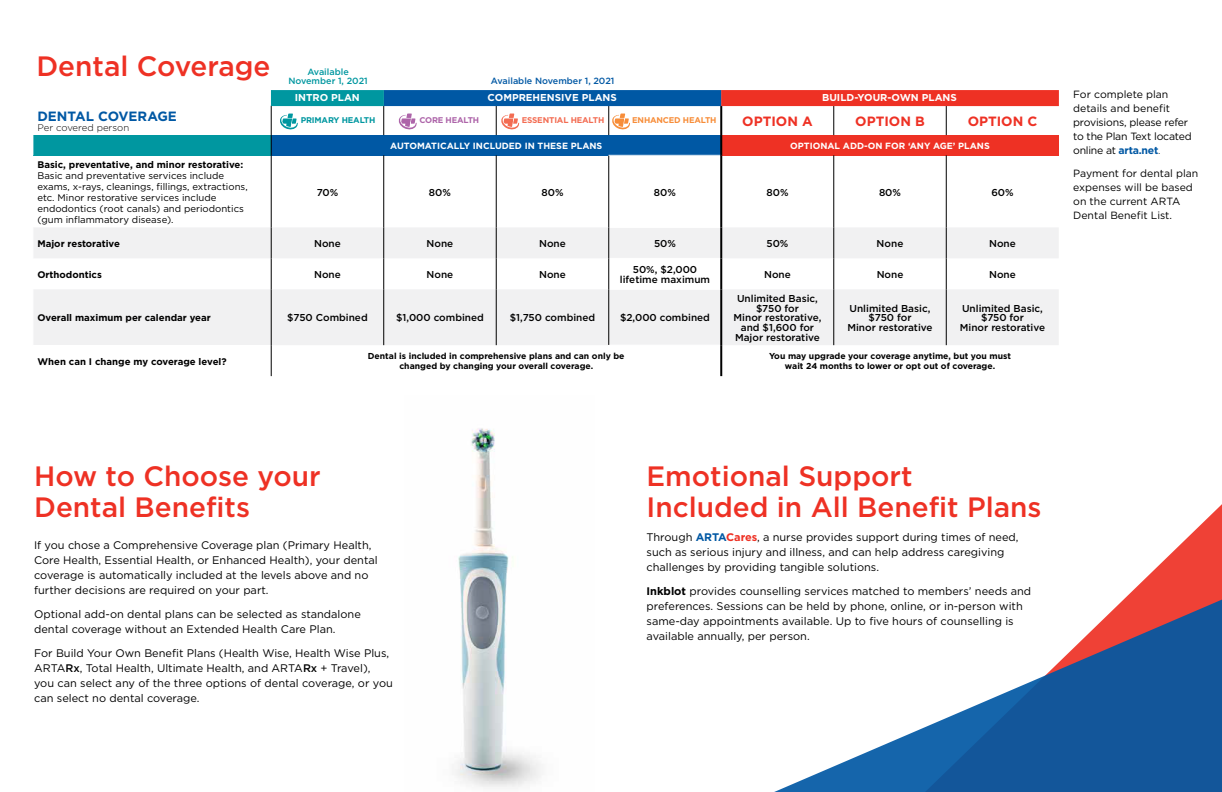
<style>
.page{position:relative;width:1222px;height:792px;background:#fff}
.page>*{position:absolute;margin:0;border:0;box-sizing:border-box;transform-origin:0 0}
.t1{font:500 28px/31px "Gotham HTF";color:#ee3124}
.t2{font:700 13.4px "Gotham HTF";color:#ee3124}
.t3{font:700 13.4px "Gotham HTF";color:#0058a4}
.t4{font:11px/15px "Gotham HTF";color:#000}
.t5{font:10.5px/14px "Gotham HTF";letter-spacing:-.02em;color:#000}
.t6{font:10.5px/14px "Gotham HTF";color:#000}
.t7{font:500 10px/9.6px "Gotham HTF";color:#000;text-align:center}
.t8{font:700 10px "Gotham HTF";color:#fff}
.t9{font:9.6px/11px "Gotham HTF";color:#000}
.t10{font:700 9.6px "Gotham HTF";color:#000}
.t11{font:300 9.6px "Gotham HTF";color:#000}
.t12{font:700 9px "Gotham HTF";color:#fff}
.t13{font:500 9px "Gotham HTF";color:#0058a4}
.t14{font:500 9px/9px "Gotham HTF";color:#0097a0;text-align:center}
.t15{font:700 8.6px/9.6px "Gotham HTF";color:#000;text-align:center}
.t16{font:700 8.3px "Gotham HTF";letter-spacing:-.02em;color:#f36c52}
.t17{font:700 8.3px "Gotham HTF";letter-spacing:-.02em;color:#f78d39}
.t18{font:700 8.3px "Gotham HTF";letter-spacing:-.02em;color:#0097a0}
.t19{font:700 8.3px "Gotham HTF";letter-spacing:-.02em;color:#ad64a9}
.s1{font-weight:700;color:#0058a4}
.s2{font-weight:300}
.s3{font-weight:500}
.s4{font-weight:700;color:#ee3124}
.s5{font-weight:700}
</style>
<div class="page">
<img style="left:455px;top:428px;width:86px;height:359px">
<div style="left:33px;top:135px;width:238px;height:20px;background:#0097a0"></div>
<div style="left:271px;top:135px;width:450px;height:20px;background:#0058a4"></div>
<div style="left:721px;top:135px;width:338px;height:20px;background:#ee3124"></div>
<svg style="left:34px;top:227px;width:1025px;height:118px;fill:#f1f1f2"></svg>
<hr style="left:609px;top:258px;width:111px;height:1px;background:#fff">
<hr style="left:609px;top:289px;width:111px;height:1px;background:#fff">
<hr style="left:833px;top:105px;width:1px;height:30px;background:#000">
<hr style="left:946px;top:105px;width:1px;height:30px;background:#000">
<hr style="left:946px;top:227px;width:1px;height:31px;background:#000">
<hr style="left:946px;top:258px;width:1px;height:31px;background:#000">
<hr style="left:946px;top:289px;width:1px;height:56px;background:#000">
<hr style="left:609px;top:227px;width:111px;height:1px;background:#fff">
<svg style="left:33px;top:135px;width:1px;height:20px"></svg>
<svg style="left:383px;top:106px;width:1px;height:29px"></svg>
<hr style="left:720px;top:106px;width:2px;height:29px;background:#000">
<svg style="left:271px;top:106px;width:1px;height:49px"></svg>
<hr style="left:720px;top:135px;width:2px;height:20px;background:#000">
<hr style="left:271px;top:227px;width:1px;height:31px;background:#000">
<hr style="left:271px;top:258px;width:1px;height:31px;background:#000">
<hr style="left:271px;top:289px;width:1px;height:56px;background:#000">
<hr style="left:383px;top:227px;width:1px;height:31px;background:#000">
<hr style="left:383px;top:258px;width:1px;height:31px;background:#000">
<hr style="left:383px;top:289px;width:1px;height:56px;background:#000">
<hr style="left:496px;top:227px;width:1px;height:31px;background:#000">
<hr style="left:496px;top:258px;width:1px;height:31px;background:#000">
<hr style="left:496px;top:289px;width:1px;height:56px;background:#000">
<hr style="left:608px;top:227px;width:1px;height:31px;background:#000">
<hr style="left:608px;top:258px;width:1px;height:31px;background:#000">
<hr style="left:608px;top:289px;width:1px;height:56px;background:#000">
<hr style="left:720px;top:227px;width:2px;height:31px;background:#000">
<hr style="left:720px;top:258px;width:2px;height:31px;background:#000">
<hr style="left:720px;top:289px;width:2px;height:56px;background:#000">
<hr style="left:833px;top:227px;width:1px;height:31px;background:#000">
<hr style="left:833px;top:258px;width:1px;height:31px;background:#000">
<hr style="left:833px;top:289px;width:1px;height:56px;background:#000">
<hr style="left:271px;top:345px;width:1px;height:31px;background:#000">
<hr style="left:720px;top:345px;width:2px;height:31px;background:#000">
<hr style="left:271px;top:155px;width:1px;height:72px;background:#000">
<hr style="left:383px;top:155px;width:1px;height:72px;background:#000">
<hr style="left:496px;top:155px;width:1px;height:72px;background:#000">
<hr style="left:608px;top:156px;width:1px;height:71px;background:#000">
<hr style="left:720px;top:155px;width:2px;height:72px;background:#000">
<hr style="left:833px;top:155px;width:1px;height:72px;background:#000">
<hr style="left:946px;top:155px;width:1px;height:72px;background:#000">
<svg style="left:280px;top:114px;width:18px;height:16px"></svg>
<svg style="left:398px;top:114px;width:19px;height:16px"></svg>
<svg style="left:496px;top:106px;width:23px;height:29px"></svg>
<svg style="left:608px;top:106px;width:22px;height:29px"></svg>
<div style="left:383px;top:90px;width:339px;height:16px;background:#0058a4"></div>
<div style="left:271px;top:90px;width:113px;height:16px;background:#0097a0"></div>
<div style="left:721px;top:90px;width:338px;height:16px;background:#ee3124"></div>
<svg style="left:1131px;top:504px;width:91px;height:88px"></svg>
<svg style="left:774px;top:592px;width:448px;height:200px"></svg>
<h1 class="t1" style="left:36px;top:50px;width:236px">Dental Coverage</h1>
<p class="t3" style="left:37px;top:108px;width:141px">DENTAL COVERAGE</p>
<p class="t11" style="left:37px;top:122px;width:93px">Per covered person</p>
<p class="t10" style="left:37px;top:159px;width:207px">Basic, preventative, and minor restorative:</p>
<p class="t9" style="left:37px;top:170px;width:212px">Basic and preventative services include exams, x-rays, cleanings, fillings, extractions, etc. Minor restorative services include endodontics (root canals) and periodontics (gum inflammatory disease).</p>
<p class="t14" style="left:288px;top:67px;width:81px">Available<br>November 1, 2021</p>
<p class="t13" style="left:491px;top:76px;width:125px">Available November 1, 2021</p>
<p class="t8" style="left:295px;top:92px;width:67px">INTRO PLAN</p>
<p class="t8" style="left:488px;top:92px;width:131px">COMPREHENSIVE PLANS</p>
<p class="t8" style="left:822px;top:91px;width:136px">BUILD-YOUR-OWN PLANS</p>
<p class="t18" style="left:301px;top:116px;width:76px">PRIMARY HEALTH</p>
<p class="t19" style="left:419px;top:116px;width:61px">CORE HEALTH</p>
<p class="t16" style="left:522px;top:116px;width:84px">ESSENTIAL HEALTH</p>
<p class="t17" style="left:632px;top:116px;width:86px">ENHANCED HEALTH</p>
<p class="t2" style="left:742px;top:113px;width:72px">OPTION A</p>
<p class="t2" style="left:855px;top:113px;width:71px">OPTION B</p>
<p class="t2" style="left:968px;top:113px;width:71px">OPTION C</p>
<p class="t12" style="left:390px;top:141px;width:214px">AUTOMATICALLY INCLUDED IN THESE PLANS</p>
<p class="t12" style="left:790px;top:141px;width:201px">OPTIONAL ADD-ON FOR ‘ANY AGE’ PLANS</p>
<p class="t7" style="left:317px;top:187px;width:23px">70%</p>
<p class="t7" style="left:429px;top:187px;width:24px">80%</p>
<p class="t7" style="left:541px;top:187px;width:24px">80%</p>
<p class="t7" style="left:654px;top:187px;width:24px">80%</p>
<p class="t7" style="left:766px;top:187px;width:24px">80%</p>
<p class="t7" style="left:879px;top:187px;width:24px">80%</p>
<p class="t7" style="left:991px;top:187px;width:24px">60%</p>
<p class="t10" style="left:37px;top:238px;width:84px">Major restorative</p>
<p class="t7" style="left:314px;top:239px;width:28px">None</p>
<p class="t7" style="left:427px;top:239px;width:28px">None</p>
<p class="t7" style="left:539px;top:239px;width:28px">None</p>
<p class="t7" style="left:654px;top:239px;width:23px">50%</p>
<p class="t7" style="left:766px;top:239px;width:23px">50%</p>
<p class="t7" style="left:877px;top:239px;width:28px">None</p>
<p class="t7" style="left:989px;top:239px;width:28px">None</p>
<p class="t10" style="left:37px;top:269px;width:66px">Orthodontics</p>
<p class="t7" style="left:314px;top:270px;width:28px">None</p>
<p class="t7" style="left:427px;top:270px;width:28px">None</p>
<p class="t7" style="left:539px;top:270px;width:28px">None</p>
<p class="t7" style="left:620px;top:265px;width:92px">50%, $2,000 lifetime maximum</p>
<p class="t7" style="left:764px;top:270px;width:28px">None</p>
<p class="t7" style="left:877px;top:270px;width:28px">None</p>
<p class="t7" style="left:989px;top:270px;width:28px">None</p>
<p class="t10" style="left:37px;top:312px;width:175px">Overall maximum per calendar year</p>
<p class="t7" style="left:287px;top:313px;width:82px">$750 Combined</p>
<p class="t7" style="left:396px;top:313px;width:89px">$1,000 combined</p>
<p class="t7" style="left:510px;top:313px;width:87px">$1,750 combined</p>
<p class="t7" style="left:620px;top:313px;width:91px">$2,000 combined</p>
<p class="t7" style="left:734px;top:294px;width:89px">Unlimited Basic, $750 for<br>Minor restorative, and $1,600 for<br>Major restorative</p>
<p class="t7" style="left:847px;top:303px;width:87px">Unlimited Basic, $750 for<br>Minor restorative</p>
<p class="t7" style="left:960px;top:303px;width:87px">Unlimited Basic, $750 for<br>Minor restorative</p>
<p class="t10" style="left:37px;top:356px;width:191px">When can I change my coverage level?</p>
<p class="t15" style="left:368px;top:351px;width:258px">Dental is included in comprehensive plans and can only be changed by changing your overall coverage.</p>
<p class="t15" style="left:769px;top:351px;width:244px">You may upgrade your coverage anytime, but you must wait 24 months to lower or opt out of coverage.</p>
<p class="t5" style="left:1073px;top:87px;width:120px">For complete plan details and benefit provisions, please refer to the Plan Text located online at <span class="s1">arta.net</span><span class="s2">.</span></p>
<p class="t6" style="left:1073px;top:166px;width:127px">Payment for dental plan expenses will be based on the current ARTA<br>Dental Benefit List.</p>
<h1 class="t1" style="left:34px;top:460px;width:288px">How to Choose your<br>Dental Benefits</h1>
<p class="t4" style="left:34px;top:537px;width:345px">If you chose a Comprehensive Coverage plan (Primary Health, Core Health, Essential Health, or Enhanced Health), your dental coverage is automatically included at the levels above and no further decisions are required on your part.</p>
<p class="t4" style="left:34px;top:606px;width:328px">Optional add-on dental plans can be selected as standalone dental coverage without an Extended Health Care Plan.</p>
<p class="t4" style="left:34px;top:645px;width:360px">For Build Your Own Benefit Plans (Health Wise, Health Wise Plus, ARTA<span class="s3">Rx</span>, Total Health, Ultimate Health, and ARTA<span class="s3">Rx</span> + Travel), you can select any of the three options of dental coverage, or you can select no dental coverage.</p>
<h1 class="t1" style="left:646px;top:460px;width:397px">Emotional Support<br>Included in All Benefit Plans</h1>
<p class="t4" style="left:646px;top:530px;width:374px">Through <span class="s1">ARTA</span><span class="s4">Cares</span>, a nurse provides support during times of need, such as serious injury and illness, and can help address caregiving challenges by providing tangible solutions.</p>
<p class="t4" style="left:646px;top:584px;width:386px"><span class="s5">Inkblot</span> provides counselling services matched to members’ needs and preferences. Sessions can be held by phone, online, or in-person with same-day appointments available. Up to five hours of counselling is available annually, per person.</p>
</div>
